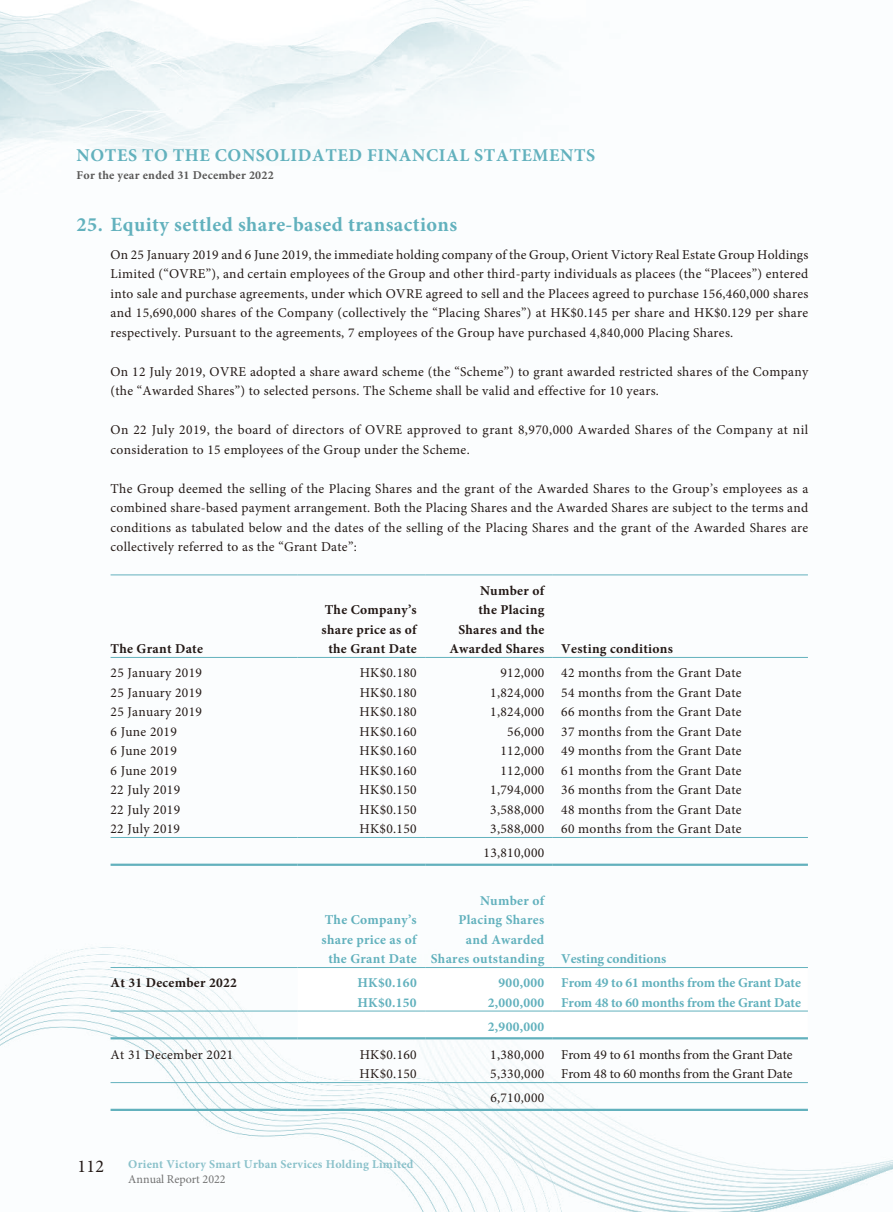
<style>
.page{position:relative;width:893px;height:1212px;background:#fff}
.page>*{position:absolute;margin:0;border:0;box-sizing:border-box;transform-origin:0 0}
.t1{font:700 20.25px "Minion Pro";letter-spacing:.02em;color:#62b1bd}
.t2{font:700 18px "Minion Pro";letter-spacing:.03em;color:#62b1bd}
.t3{font:18px "Minion Pro";color:#231916}
.t4{font:13.5px/19.5px "Minion Pro";letter-spacing:.025em;color:#231916;text-align:justify}
.t5{font:700 13.5px/19.5px "Minion Pro";letter-spacing:.02em;color:#62b1bd;text-align:center}
.t6{font:700 13.5px/19.5px "Minion Pro";letter-spacing:.02em;color:#231916;text-align:center}
.t7{font:700 13.5px "Minion Pro";letter-spacing:-.01em;color:#62b1bd}
.t8{font:13.5px "Minion Pro";letter-spacing:-.005em;color:#231916}
.t9{font:700 12px "Minion Pro";letter-spacing:.02em;color:#8ac1ca}
.t10{font:700 12px "Minion Pro";letter-spacing:.02em;color:#595857}
.t11{font:12px "Minion Pro";color:#727272}
</style>
<div class="page">
<img style="left:0;top:0;width:893px;height:1212px">
<hr style="left:111px;top:574px;width:187px;height:1px;background:#62b1bd">
<hr style="left:298px;top:574px;width:127px;height:1px;background:#62b1bd">
<hr style="left:425px;top:574px;width:128px;height:1px;background:#62b1bd">
<hr style="left:553px;top:574px;width:255px;height:1px;background:#62b1bd">
<hr style="left:111px;top:657px;width:187px;height:1px;background:#62b1bd">
<hr style="left:298px;top:657px;width:127px;height:1px;background:#62b1bd">
<hr style="left:425px;top:657px;width:128px;height:1px;background:#62b1bd">
<hr style="left:553px;top:657px;width:255px;height:1px;background:#62b1bd">
<hr style="left:111px;top:837px;width:187px;height:1px;background:#62b1bd">
<hr style="left:298px;top:837px;width:127px;height:1px;background:#62b1bd">
<hr style="left:425px;top:837px;width:128px;height:1px;background:#62b1bd">
<hr style="left:553px;top:837px;width:255px;height:1px;background:#62b1bd">
<hr style="left:111px;top:863px;width:187px;height:3px;background:#62b1bd">
<hr style="left:298px;top:863px;width:127px;height:3px;background:#62b1bd">
<hr style="left:425px;top:863px;width:128px;height:3px;background:#62b1bd">
<hr style="left:553px;top:863px;width:255px;height:3px;background:#62b1bd">
<svg style="left:298px;top:968px;width:510px;height:69px"></svg>
<hr style="left:111px;top:967px;width:187px;height:1px;background:#62b1bd">
<hr style="left:298px;top:967px;width:127px;height:1px;background:#62b1bd">
<hr style="left:425px;top:967px;width:128px;height:1px;background:#62b1bd">
<hr style="left:553px;top:967px;width:255px;height:1px;background:#62b1bd">
<hr style="left:111px;top:1011px;width:187px;height:1px;background:#62b1bd">
<hr style="left:298px;top:1011px;width:127px;height:1px;background:#62b1bd">
<hr style="left:425px;top:1011px;width:128px;height:1px;background:#62b1bd">
<hr style="left:553px;top:1011px;width:255px;height:1px;background:#62b1bd">
<hr style="left:111px;top:1037px;width:187px;height:2px;background:#62b1bd">
<hr style="left:298px;top:1037px;width:127px;height:2px;background:#62b1bd">
<hr style="left:425px;top:1037px;width:128px;height:2px;background:#62b1bd">
<hr style="left:553px;top:1037px;width:255px;height:2px;background:#62b1bd">
<hr style="left:111px;top:1082px;width:187px;height:1px;background:#62b1bd">
<hr style="left:298px;top:1082px;width:127px;height:1px;background:#62b1bd">
<hr style="left:425px;top:1082px;width:128px;height:1px;background:#62b1bd">
<hr style="left:553px;top:1082px;width:255px;height:1px;background:#62b1bd">
<hr style="left:111px;top:1109px;width:187px;height:2px;background:#62b1bd">
<hr style="left:298px;top:1109px;width:127px;height:2px;background:#62b1bd">
<hr style="left:425px;top:1109px;width:128px;height:2px;background:#62b1bd">
<hr style="left:553px;top:1109px;width:255px;height:2px;background:#62b1bd">
<h2 class="t2" style="left:77px;top:143px;width:520px">NOTES TO THE CONSOLIDATED FINANCIAL STATEMENTS</h2>
<p class="t10" style="left:77px;top:166px;width:199px">For the year ended 31 December 2022</p>
<h1 class="t1" style="left:77px;top:210px;width:382px">25. Equity settled share-based transactions</h1>
<p class="t4" style="left:111px;top:245px;width:699px">On 25 January 2019 and 6 June 2019, the immediate holding company of the Group, Orient Victory Real Estate Group Holdings Limited (“OVRE”), and certain employees of the Group and other third-party individuals as placees (the “Placees”) entered into sale and purchase agreements, under which OVRE agreed to sell and the Placees agreed to purchase 156,460,000 shares and 15,690,000 shares of the Company (collectively the “Placing Shares”) at HK$0.145 per share and HK$0.129 per share respectively. Pursuant to the agreements, 7 employees of the Group have purchased 4,840,000 Placing Shares.</p>
<p class="t4" style="left:111px;top:362px;width:699px">On 12 July 2019, OVRE adopted a share award scheme (the “Scheme”) to grant awarded restricted shares of the Company (the “Awarded Shares”) to selected persons. The Scheme shall be valid and effective for 10 years.</p>
<p class="t4" style="left:111px;top:420px;width:699px">On 22 July 2019, the board of directors of OVRE approved to grant 8,970,000 Awarded Shares of the Company at nil consideration to 15 employees of the Group under the Scheme.</p>
<p class="t4" style="left:111px;top:479px;width:699px">The Group deemed the selling of the Placing Shares and the grant of the Awarded Shares to the Group’s employees as a combined share-based payment arrangement. Both the Placing Shares and the Awarded Shares are subject to the terms and conditions as tabulated below and the dates of the selling of the Placing Shares and the grant of the Awarded Shares are collectively referred to as the “Grant Date”:</p>
<p class="t6" style="left:111px;top:639px;width:94px">The Grant Date</p>
<p class="t6" style="left:322px;top:600px;width:97px">The Company’s share price as of the Grant Date</p>
<p class="t6" style="left:449px;top:580px;width:97px;text-align:right">Number of<br>the Placing<br>Shares and the<br>Awarded Shares</p>
<p class="t6" style="left:561px;top:639px;width:113px">Vesting conditions</p>
<p class="t4" style="left:111px;top:663px;width:93px">25 January 2019</p>
<p class="t4" style="left:360px;top:663px;width:59px">HK$0.180</p>
<p class="t4" style="left:500px;top:663px;width:45px">912,000</p>
<p class="t4" style="left:561px;top:663px;width:182px">42 months from the Grant Date</p>
<p class="t4" style="left:111px;top:683px;width:93px">25 January 2019</p>
<p class="t4" style="left:360px;top:683px;width:59px">HK$0.180</p>
<p class="t4" style="left:490px;top:683px;width:55px">1,824,000</p>
<p class="t4" style="left:561px;top:683px;width:182px">54 months from the Grant Date</p>
<p class="t4" style="left:111px;top:702px;width:93px">25 January 2019</p>
<p class="t4" style="left:360px;top:702px;width:59px">HK$0.180</p>
<p class="t4" style="left:490px;top:702px;width:55px">1,824,000</p>
<p class="t4" style="left:561px;top:702px;width:182px">66 months from the Grant Date</p>
<p class="t4" style="left:111px;top:722px;width:68px">6 June 2019</p>
<p class="t4" style="left:360px;top:722px;width:59px">HK$0.160</p>
<p class="t4" style="left:507px;top:722px;width:39px">56,000</p>
<p class="t4" style="left:561px;top:722px;width:182px">37 months from the Grant Date</p>
<p class="t4" style="left:111px;top:741px;width:68px">6 June 2019</p>
<p class="t4" style="left:360px;top:741px;width:59px">HK$0.160</p>
<p class="t4" style="left:500px;top:741px;width:45px">112,000</p>
<p class="t4" style="left:561px;top:741px;width:182px">49 months from the Grant Date</p>
<p class="t4" style="left:111px;top:761px;width:68px">6 June 2019</p>
<p class="t4" style="left:360px;top:761px;width:59px">HK$0.160</p>
<p class="t4" style="left:500px;top:761px;width:45px">112,000</p>
<p class="t4" style="left:561px;top:761px;width:182px">61 months from the Grant Date</p>
<p class="t4" style="left:111px;top:780px;width:71px">22 July 2019</p>
<p class="t4" style="left:360px;top:780px;width:59px">HK$0.150</p>
<p class="t4" style="left:490px;top:780px;width:55px">1,794,000</p>
<p class="t4" style="left:561px;top:780px;width:182px">36 months from the Grant Date</p>
<p class="t4" style="left:110px;top:800px;width:71px">22 July 2019</p>
<p class="t4" style="left:360px;top:800px;width:59px">HK$0.150</p>
<p class="t4" style="left:490px;top:800px;width:55px">3,588,000</p>
<p class="t4" style="left:561px;top:800px;width:182px">48 months from the Grant Date</p>
<p class="t4" style="left:110px;top:819px;width:71px">22 July 2019</p>
<p class="t4" style="left:360px;top:819px;width:59px">HK$0.150</p>
<p class="t4" style="left:490px;top:819px;width:55px">3,588,000</p>
<p class="t4" style="left:561px;top:819px;width:182px">60 months from the Grant Date</p>
<p class="t4" style="left:484px;top:843px;width:62px">13,810,000</p>
<p class="t5" style="left:322px;top:910px;width:97px">The Company’s share price as of the Grant Date</p>
<p class="t5" style="left:431px;top:891px;width:115px;text-align:right">Number of<br>Placing Shares<br>and Awarded<br>Shares outstanding</p>
<p class="t7" style="left:561px;top:949px;width:106px">Vesting conditions</p>
<p class="t6" style="left:111px;top:973px;width:128px">At 31 December 2022</p>
<p class="t5" style="left:357px;top:973px;width:61px">HK$0.160</p>
<p class="t5" style="left:499px;top:973px;width:47px">900,000</p>
<p class="t7" style="left:561px;top:973px;width:241px">From 49 to 61 months from the Grant Date</p>
<p class="t5" style="left:357px;top:993px;width:61px">HK$0.150</p>
<p class="t5" style="left:488px;top:993px;width:58px">2,000,000</p>
<p class="t7" style="left:561px;top:993px;width:241px">From 48 to 60 months from the Grant Date</p>
<p class="t5" style="left:488px;top:1017px;width:58px">2,900,000</p>
<p class="t4" style="left:111px;top:1045px;width:124px">At 31 December 2021</p>
<p class="t4" style="left:360px;top:1045px;width:59px">HK$0.160</p>
<p class="t4" style="left:490px;top:1045px;width:55px">1,380,000</p>
<p class="t8" style="left:561px;top:1045px;width:233px">From 49 to 61 months from the Grant Date</p>
<p class="t4" style="left:360px;top:1064px;width:59px">HK$0.150</p>
<p class="t4" style="left:490px;top:1064px;width:55px">5,330,000</p>
<p class="t8" style="left:561px;top:1065px;width:233px">From 48 to 60 months from the Grant Date</p>
<p class="t4" style="left:490px;top:1088px;width:55px">6,710,000</p>
<h2 class="t3" style="left:77px;top:1154px;width:28px">112</h2>
<p class="t9" style="left:128px;top:1156px;width:287px">Orient Victory Smart Urban Services Holding Limited</p>
<p class="t11" style="left:128px;top:1171px;width:99px">Annual Report 2022</p>
</div>
